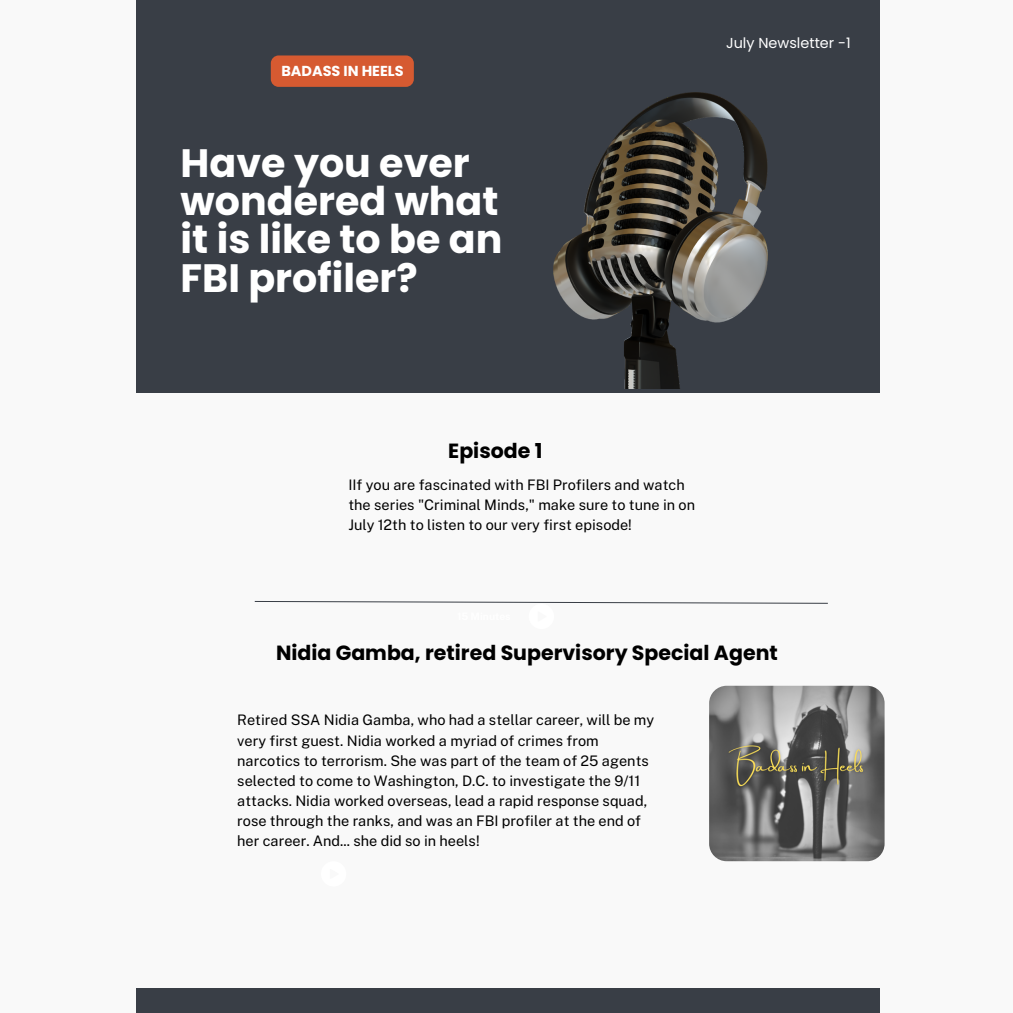
<style>
.page{position:relative;width:1013px;height:1013px;background:#fff}
.page>*{position:absolute;margin:0;border:0;box-sizing:border-box;transform-origin:0 0}
.t1{font:700 39.62px/38.4px "Poppins";color:#fff}
.t2{font:700 20.5px "Poppins";color:#000}
.t3{font:14.5px/20.1px "Public Sans";color:#000}
.t4{font:14.38px "Poppins";color:#fff}
.t5{font:700 14.38px "Poppins";color:#fff}
</style>
<div class="page">
<div style="left:0;top:0;width:1012px;height:1012px;background:#f9f9f9"></div>
<div style="left:136px;top:0;width:743px;height:392px;background:#393e46"></div>
<img style="left:709px;top:685px;width:175px;height:176px;border-radius:18px">
<svg style="left:254px;top:601px;width:574px;height:3px"></svg>
<div style="left:136px;top:987px;width:743px;height:25px;background:#393e46"></div>
<img style="left:554px;top:93px;width:213px;height:295px">
<div style="left:271px;top:55px;width:143px;height:32px;background:#d65a31;border-radius:8px"></div>
<p class="t5" style="left:281px;top:61px;width:124px">BADASS IN HEELS</p>
<p class="t1" style="left:181px;top:143px;width:323px">Have you ever wondered what it is like to be an<br>FBI profiler?</p>
<p class="t4" style="left:726px;top:33px;width:126px">July Newsletter -1</p>
<p class="t2" style="left:448px;top:436px;width:96px">Episode 1</p>
<p class="t3" style="left:348px;top:474px;width:348px">IIf you are fascinated with FBI Profilers and watch the series "Criminal Minds," make sure to tune in on<br>July 12th to listen to our very first episode!</p>
<p class="t2" style="left:276px;top:638px;width:503px">Nidia Gamba, retired Supervisory Special Agent</p>
<p class="t3" style="left:237px;top:710px;width:418px">Retired SSA Nidia Gamba, who had a stellar career, will be my very first guest. Nidia worked a myriad of crimes from narcotics to terrorism. She was part of the team of 25 agents selected to come to Washington, D.C. to investigate the 9/11 attacks. Nidia worked overseas, lead a rapid response squad, rose through the ranks, and was an FBI profiler at the end of her career. And... she did so in heels!</p>
</div>
